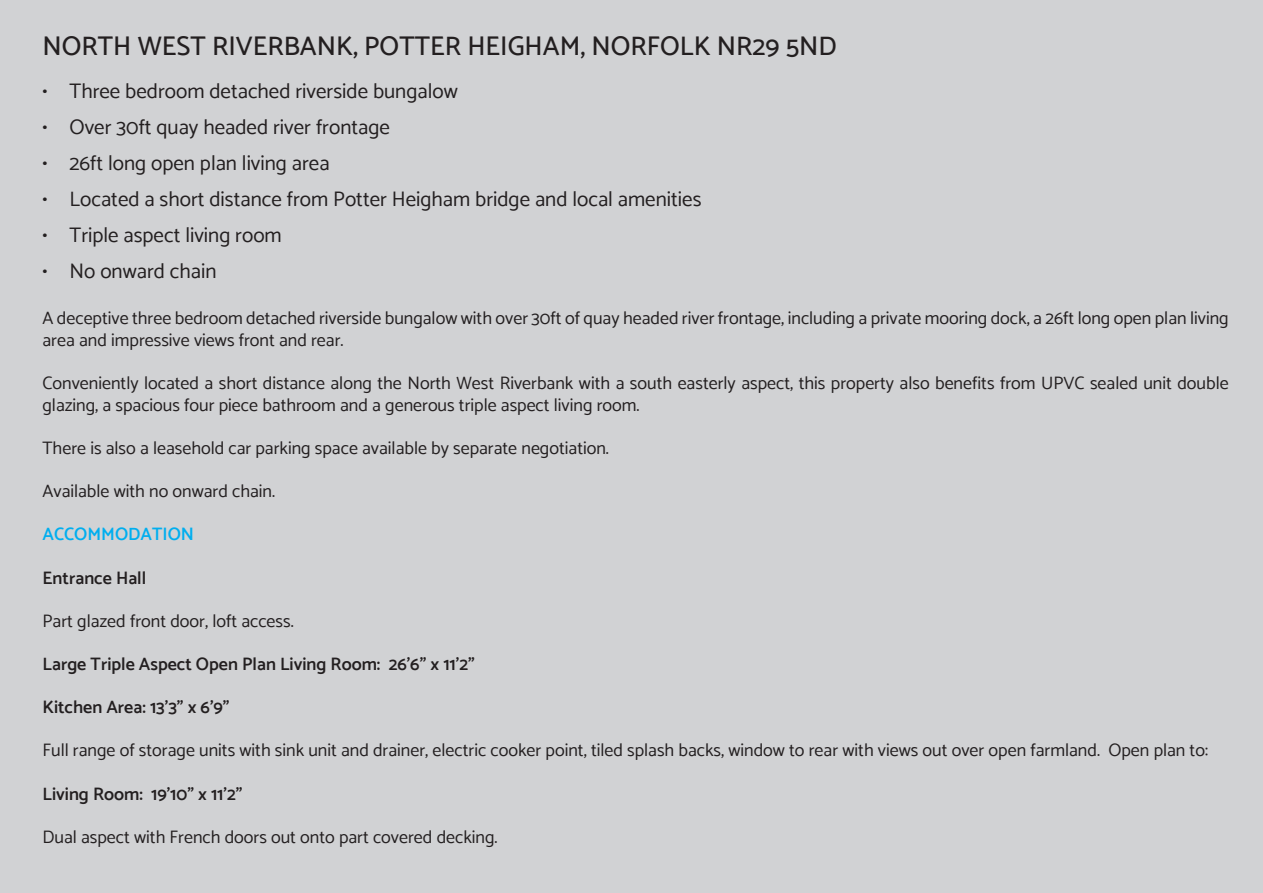
<style>
.page{position:relative;width:1263px;height:893px;background:#d1d2d4}
.page>*{position:absolute;margin:0;border:0;box-sizing:border-box;transform-origin:0 0}
.Inside_Heading_v2{font:500 27px "Catamaran";color:#231f20}
.t1{font:21px "Catamaran";color:#231f20}
.t2{font:18px/21.6px "Catamaran";color:#231f20}
.Brochure_sub_heading_v2{font:600 18px "Catamaran";color:#231f20}
.Cyan_Brochure_Heading_v2{font:600 18px "Catamaran";color:#00aeef}
</style>
<div class="page">
<p class="Inside_Heading_v2" style="left:43px;top:30px;width:796px">NORTH WEST RIVERBANK, POTTER HEIGHAM, NORFOLK NR29 5ND</p>
<p class="t1" style="left:43px;top:78px;width:417px">• Three bedroom detached riverside bungalow</p>
<p class="t1" style="left:43px;top:114px;width:349px">• Over 30ft quay headed river frontage</p>
<p class="t1" style="left:43px;top:150px;width:289px">• 26ft long open plan living area</p>
<p class="t1" style="left:43px;top:186px;width:660px">• Located a short distance from Potter Heigham bridge and local amenities</p>
<p class="t1" style="left:43px;top:222px;width:241px">• Triple aspect living room</p>
<p class="t1" style="left:43px;top:258px;width:175px">• No onward chain</p>
<p class="t2" style="left:43px;top:307px;width:1188px">A deceptive three bedroom detached riverside bungalow with over 30ft of quay headed river frontage, including a private mooring dock, a 26ft long open plan living area and impressive views front and rear.</p>
<p class="t2" style="left:43px;top:372px;width:1188px">Conveniently located a short distance along the North West Riverbank with a south easterly aspect, this property also benefits from UPVC sealed unit double glazing, a spacious four piece bathroom and a generous triple aspect living room.</p>
<p class="t2" style="left:43px;top:437px;width:568px">There is also a leasehold car parking space available by separate negotiation.</p>
<p class="t2" style="left:43px;top:480px;width:234px">Available with no onward chain.</p>
<p class="Cyan_Brochure_Heading_v2" style="left:43px;top:524px;width:153px">ACCOMMODATION</p>
<p class="Brochure_sub_heading_v2" style="left:43px;top:567px;width:105px">Entrance Hall</p>
<p class="t2" style="left:43px;top:610px;width:253px">Part glazed front door, loft access.</p>
<p class="Brochure_sub_heading_v2" style="left:43px;top:653px;width:434px">Large Triple Aspect Open Plan Living Room: 26’6” x 11’2”</p>
<p class="Brochure_sub_heading_v2" style="left:43px;top:696px;width:189px">Kitchen Area: 13’3” x 6’9”</p>
<p class="t2" style="left:43px;top:739px;width:1167px">Full range of storage units with sink unit and drainer, electric cooker point, tiled splash backs, window to rear with views out over open farmland. Open plan to:</p>
<p class="Brochure_sub_heading_v2" style="left:43px;top:783px;width:201px">Living Room: 19’10” x 11’2”</p>
<p class="t2" style="left:43px;top:826px;width:457px">Dual aspect with French doors out onto part covered decking.</p>
</div>
